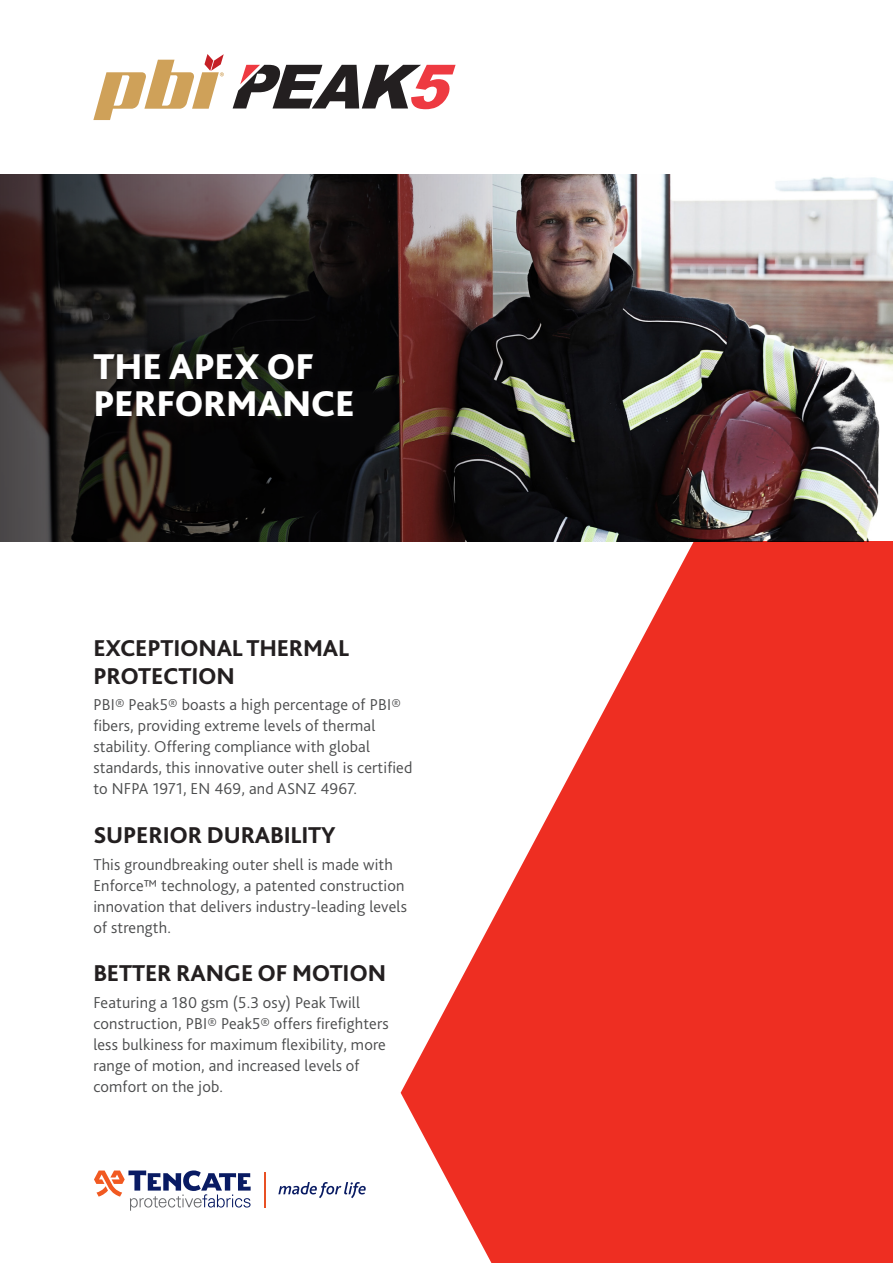
<style>
.page{position:relative;width:893px;height:1263px;background:#fff}
.page>*{position:absolute;margin:0;border:0;box-sizing:border-box;transform-origin:0 0}
.Body_text{font:800 37.5px/37.5px "Bliss 2";letter-spacing:-.005em;color:#fff}
.Body_text-2{font:800 24px/27.8px "Bliss 2";letter-spacing:-.01em;color:#231f20}
.Body_text-3{font:300 16.5px/21px "Bliss 2";letter-spacing:.01em;color:#4b4c4d}
</style>
<div class="page">
<svg style="left:401px;top:541px;width:492px;height:722px;fill:#ee2e22"></svg>
<svg style="left:278px;top:1182px;width:88px;height:16px"></svg>
<hr style="left:264px;top:1173px;width:1px;height:35px;background:#e85024">
<svg style="left:94px;top:1170px;width:157px;height:41px"></svg>
<svg style="left:233px;top:65px;width:223px;height:44px"></svg>
<svg style="left:93px;top:54px;width:131px;height:66px"></svg>
<img style="left:598px;top:174px;width:295px;height:367px">
<img style="left:0;top:174px;width:598px;height:367px">
<div style="left:84px;top:344px;width:278px;height:82px;background:#231f20;opacity:.6"></div>
<p class="Body_text" style="left:93px;top:347px;width:263px">THE APEX OF<br>PERFORMANCE</p>
<p class="Body_text-2" style="left:93px;top:634px;width:257px">EXCEPTIONAL THERMAL<br>PROTECTION</p>
<p class="Body_text-3" style="left:93px;top:694px;width:320px">PBI® Peak5® boasts a high percentage of PBI® fibers, providing extreme levels of thermal stability. Offering compliance with global standards, this innovative outer shell is certified to NFPA 1971, EN 469, and ASNZ 4967.</p>
<p class="Body_text-2" style="left:93px;top:821px;width:244px">SUPERIOR DURABILITY</p>
<p class="Body_text-3" style="left:93px;top:853px;width:315px">This groundbreaking outer shell is made with Enforce™️ technology, a patented construction innovation that delivers industry-leading levels of strength.</p>
<p class="Body_text-2" style="left:93px;top:959px;width:294px">BETTER RANGE OF MOTION</p>
<p class="Body_text-3" style="left:93px;top:992px;width:297px">Featuring a 180 gsm (5.3 osy) Peak Twill construction, PBI® Peak5® offers firefighters less bulkiness for maximum flexibility, more range of motion, and increased levels of comfort on the job.</p>
</div>
